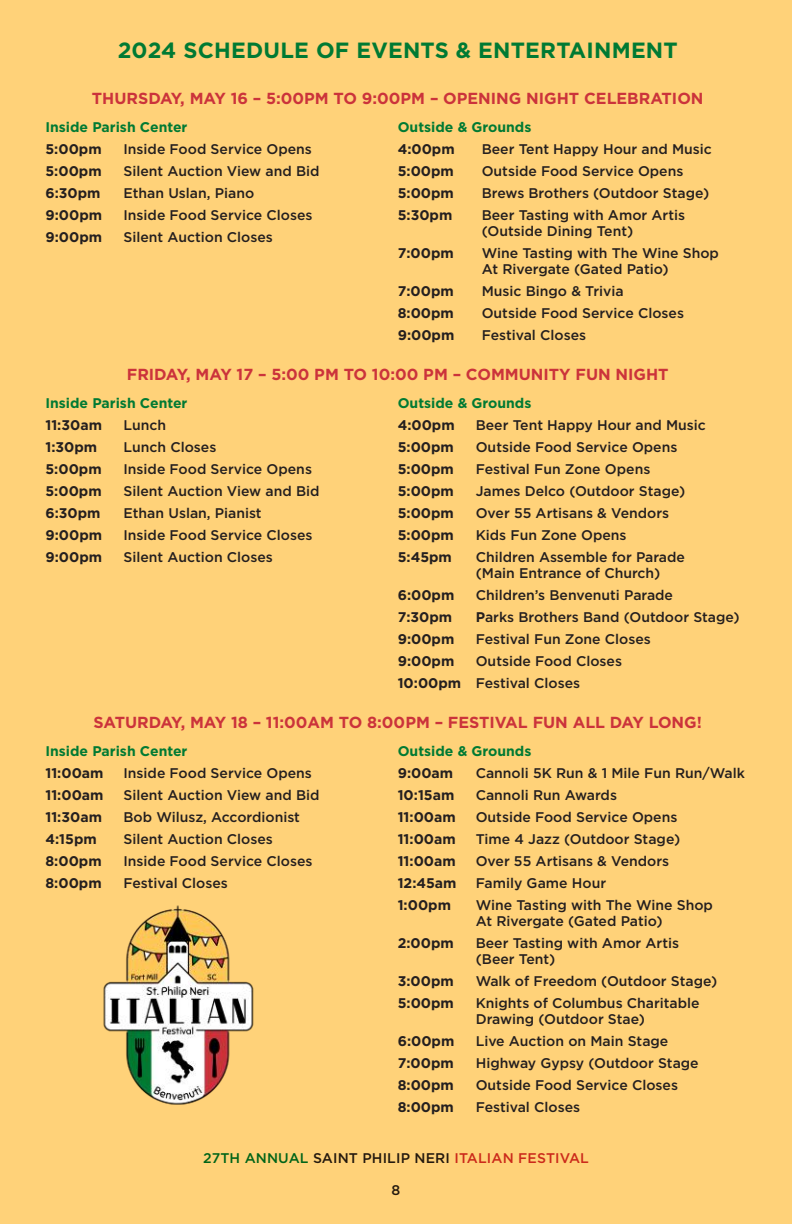
<style>
.page{position:relative;width:792px;height:1224px;background:#ffd279}
.page>*{position:absolute;margin:0;border:0;box-sizing:border-box;transform-origin:0 0}
.t1{font:700 22px "Gotham";letter-spacing:.01em;color:#007a33}
.t2{font:700 16px "Gotham";color:#cb333b}
.t3{font:500 14px/16px "Gotham";color:#241f1f}
.t4{font:700 14px "Gotham";color:#241f1f}
.t5{font:700 14px "Gotham";color:#007a33}
.s1{font-weight:700}
.s2{color:#007a33}
.s3{color:#cb333b}
</style>
<div class="page">
<img style="left:103px;top:905px;width:151px;height:200px">
<h1 class="t1" style="left:118px;top:36px;width:562px">2024 SCHEDULE OF EVENTS &amp; ENTERTAINMENT</h1>
<p class="t2" style="left:92px;top:88px;width:613px">THURSDAY, MAY 16 – 5:00PM TO 9:00PM – OPENING NIGHT CELEBRATION</p>
<p class="t5" style="left:46px;top:118px;width:143px">Inside Parish Center</p>
<p class="t4" style="left:46px;top:140px;width:58px">5:00pm</p>
<p class="t3" style="left:123px;top:141px;width:190px">Inside Food Service Opens</p>
<p class="t4" style="left:46px;top:162px;width:58px">5:00pm</p>
<p class="t3" style="left:123px;top:163px;width:198px">Silent Auction View and Bid</p>
<p class="t4" style="left:46px;top:184px;width:57px">6:30pm</p>
<p class="t3" style="left:123px;top:185px;width:132px">Ethan Uslan, Piano</p>
<p class="t4" style="left:46px;top:206px;width:58px">9:00pm</p>
<p class="t3" style="left:123px;top:207px;width:191px">Inside Food Service Closes</p>
<p class="t4" style="left:46px;top:228px;width:58px">9:00pm</p>
<p class="t3" style="left:123px;top:229px;width:151px">Silent Auction Closes</p>
<p class="t5" style="left:398px;top:118px;width:135px">Outside &amp; Grounds</p>
<p class="t4" style="left:398px;top:140px;width:58px">4:00pm</p>
<p class="t3" style="left:482px;top:141px;width:232px">Beer Tent Happy Hour and Music</p>
<p class="t4" style="left:398px;top:162px;width:58px">5:00pm</p>
<p class="t3" style="left:482px;top:163px;width:203px">Outside Food Service Opens</p>
<p class="t4" style="left:398px;top:184px;width:58px">5:00pm</p>
<p class="t3" style="left:482px;top:185px;width:229px">Brews Brothers (Outdoor Stage)</p>
<p class="t4" style="left:398px;top:206px;width:56px">5:30pm</p>
<p class="t3" style="left:482px;top:207px;width:205px">Beer Tasting with Amor Artis (Outside Dining Tent)</p>
<p class="t4" style="left:398px;top:244px;width:58px">7:00pm</p>
<p class="t3" style="left:482px;top:245px;width:239px">Wine Tasting with The Wine Shop<br>At Rivergate (Gated Patio)</p>
<p class="t4" style="left:398px;top:282px;width:58px">7:00pm</p>
<p class="t3" style="left:482px;top:283px;width:143px">Music Bingo &amp; Trivia</p>
<p class="t4" style="left:398px;top:304px;width:58px">8:00pm</p>
<p class="t3" style="left:482px;top:305px;width:204px">Outside Food Service Closes</p>
<p class="t4" style="left:398px;top:326px;width:58px">9:00pm</p>
<p class="t3" style="left:482px;top:327px;width:106px">Festival Closes</p>
<p class="t2" style="left:127px;top:364px;width:543px">FRIDAY, MAY 17 – 5:00 PM TO 10:00 PM – COMMUNITY FUN NIGHT</p>
<p class="t5" style="left:46px;top:394px;width:143px">Inside Parish Center</p>
<p class="t4" style="left:46px;top:416px;width:58px">11:30am</p>
<p class="t3" style="left:124px;top:417px;width:44px">Lunch</p>
<p class="t4" style="left:46px;top:438px;width:53px">1:30pm</p>
<p class="t3" style="left:124px;top:439px;width:94px">Lunch Closes</p>
<p class="t4" style="left:46px;top:460px;width:58px">5:00pm</p>
<p class="t3" style="left:124px;top:461px;width:190px">Inside Food Service Opens</p>
<p class="t4" style="left:46px;top:482px;width:58px">5:00pm</p>
<p class="t3" style="left:124px;top:483px;width:198px">Silent Auction View and Bid</p>
<p class="t4" style="left:46px;top:504px;width:57px">6:30pm</p>
<p class="t3" style="left:124px;top:505px;width:140px">Ethan Uslan, Pianist</p>
<p class="t4" style="left:46px;top:526px;width:58px">9:00pm</p>
<p class="t3" style="left:124px;top:527px;width:191px">Inside Food Service Closes</p>
<p class="t4" style="left:46px;top:548px;width:58px">9:00pm</p>
<p class="t3" style="left:124px;top:549px;width:151px">Silent Auction Closes</p>
<p class="t5" style="left:398px;top:394px;width:135px">Outside &amp; Grounds</p>
<p class="t4" style="left:398px;top:416px;width:58px">4:00pm</p>
<p class="t3" style="left:476px;top:417px;width:232px">Beer Tent Happy Hour and Music</p>
<p class="t4" style="left:398px;top:438px;width:58px">5:00pm</p>
<p class="t3" style="left:476px;top:439px;width:203px">Outside Food Service Opens</p>
<p class="t4" style="left:398px;top:460px;width:58px">5:00pm</p>
<p class="t3" style="left:476px;top:461px;width:176px">Festival Fun Zone Opens</p>
<p class="t4" style="left:398px;top:482px;width:58px">5:00pm</p>
<p class="t3" style="left:476px;top:483px;width:211px">James Delco (Outdoor Stage)</p>
<p class="t4" style="left:398px;top:504px;width:58px">5:00pm</p>
<p class="t3" style="left:476px;top:505px;width:195px">Over 55 Artisans &amp; Vendors</p>
<p class="t4" style="left:398px;top:526px;width:58px">5:00pm</p>
<p class="t3" style="left:476px;top:527px;width:152px">Kids Fun Zone Opens</p>
<p class="t4" style="left:398px;top:548px;width:56px">5:45pm</p>
<p class="t3" style="left:476px;top:549px;width:211px">Children Assemble for Parade (Main Entrance of Church)</p>
<p class="t4" style="left:398px;top:586px;width:58px">6:00pm</p>
<p class="t3" style="left:476px;top:587px;width:199px">Children’s Benvenuti Parade</p>
<p class="t4" style="left:398px;top:608px;width:56px">7:30pm</p>
<p class="t3" style="left:476px;top:609px;width:266px"><span class="s1">P</span>arks Brothers Band (Outdoor Stage)</p>
<p class="t4" style="left:398px;top:630px;width:58px">9:00pm</p>
<p class="t3" style="left:476px;top:631px;width:177px">Festival Fun Zone Closes</p>
<p class="t4" style="left:398px;top:652px;width:58px">9:00pm</p>
<p class="t3" style="left:398px;top:650px;width:226px;line-height:22px;text-indent:78px">Outside Food Closes<br><span class="s1">10:00pm</span> Festival Closes</p>
<p class="t2" style="left:93px;top:712px;width:610px">SATURDAY, MAY 18 – 11:00AM TO 8:00PM – FESTIVAL FUN ALL DAY LONG!</p>
<p class="t5" style="left:46px;top:742px;width:143px">Inside Parish Center</p>
<p class="t4" style="left:46px;top:764px;width:59px">11:00am</p>
<p class="t3" style="left:123px;top:765px;width:190px">Inside Food Service Opens</p>
<p class="t4" style="left:46px;top:786px;width:59px">11:00am</p>
<p class="t3" style="left:123px;top:787px;width:198px">Silent Auction View and Bid</p>
<p class="t4" style="left:46px;top:808px;width:58px">11:30am</p>
<p class="t3" style="left:123px;top:809px;width:178px">Bob Wilusz, Accordionist</p>
<p class="t4" style="left:46px;top:830px;width:53px">4:15pm</p>
<p class="t3" style="left:124px;top:831px;width:151px">Silent Auction Closes</p>
<p class="t4" style="left:46px;top:852px;width:58px">8:00pm</p>
<p class="t3" style="left:123px;top:853px;width:191px">Inside Food Service Closes</p>
<p class="t4" style="left:46px;top:874px;width:58px">8:00pm</p>
<p class="t3" style="left:123px;top:875px;width:106px">Festival Closes</p>
<p class="t5" style="left:398px;top:742px;width:135px">Outside &amp; Grounds</p>
<p class="t4" style="left:398px;top:764px;width:57px">9:00am</p>
<p class="t3" style="left:476px;top:765px;width:271px">Cannoli 5K Run &amp; 1 Mile Fun Run/Walk</p>
<p class="t4" style="left:398px;top:786px;width:58px">10:15am</p>
<p class="t3" style="left:476px;top:787px;width:143px">Cannoli Run Awards</p>
<p class="t4" style="left:398px;top:808px;width:59px">11:00am</p>
<p class="t3" style="left:476px;top:809px;width:203px">Outside Food Service Opens</p>
<p class="t4" style="left:398px;top:830px;width:59px">11:00am</p>
<p class="t3" style="left:476px;top:831px;width:206px">Time 4 Jazz (Outdoor Stage)</p>
<p class="t4" style="left:398px;top:852px;width:59px">11:00am</p>
<p class="t3" style="left:476px;top:853px;width:195px">Over 55 Artisans &amp; Vendors</p>
<p class="t4" style="left:398px;top:874px;width:60px">12:45am</p>
<p class="t3" style="left:476px;top:875px;width:132px">Family Game Hour</p>
<p class="t4" style="left:398px;top:896px;width:55px">1:00pm</p>
<p class="t3" style="left:476px;top:897px;width:239px">Wine Tasting with The Wine Shop<br>At Rivergate (Gated Patio)</p>
<p class="t4" style="left:398px;top:934px;width:58px">2:00pm</p>
<p class="t3" style="left:476px;top:935px;width:205px">Beer Tasting with Amor Artis (Beer Tent)</p>
<p class="t4" style="left:398px;top:972px;width:58px">3:00pm</p>
<p class="t3" style="left:476px;top:973px;width:243px">Walk of Freedom (Outdoor Stage)</p>
<p class="t4" style="left:398px;top:994px;width:58px">5:00pm</p>
<p class="t3" style="left:476px;top:995px;width:225px">Knights of Columbus Charitable<br>Drawing (Outdoor Stae)</p>
<p class="t4" style="left:398px;top:1032px;width:58px">6:00pm</p>
<p class="t3" style="left:476px;top:1033px;width:194px">Live Auction on Main Stage</p>
<p class="t4" style="left:398px;top:1054px;width:58px">7:00pm</p>
<p class="t3" style="left:476px;top:1055px;width:225px">Highway Gypsy (Outdoor Stage</p>
<p class="t4" style="left:398px;top:1076px;width:58px">8:00pm</p>
<p class="t3" style="left:476px;top:1077px;width:204px">Outside Food Service Closes</p>
<p class="t4" style="left:398px;top:1098px;width:58px">8:00pm</p>
<p class="t3" style="left:476px;top:1099px;width:106px">Festival Closes</p>
<p class="t3" style="left:203px;top:1150px;width:387px"><span class="s2">27TH ANNUAL</span> SAINT PHILIP NERI <span class="s3">ITALIAN FESTIVAL</span></p>
<p class="t3" style="left:392px;top:1182px;width:10px">8</p>
</div>
